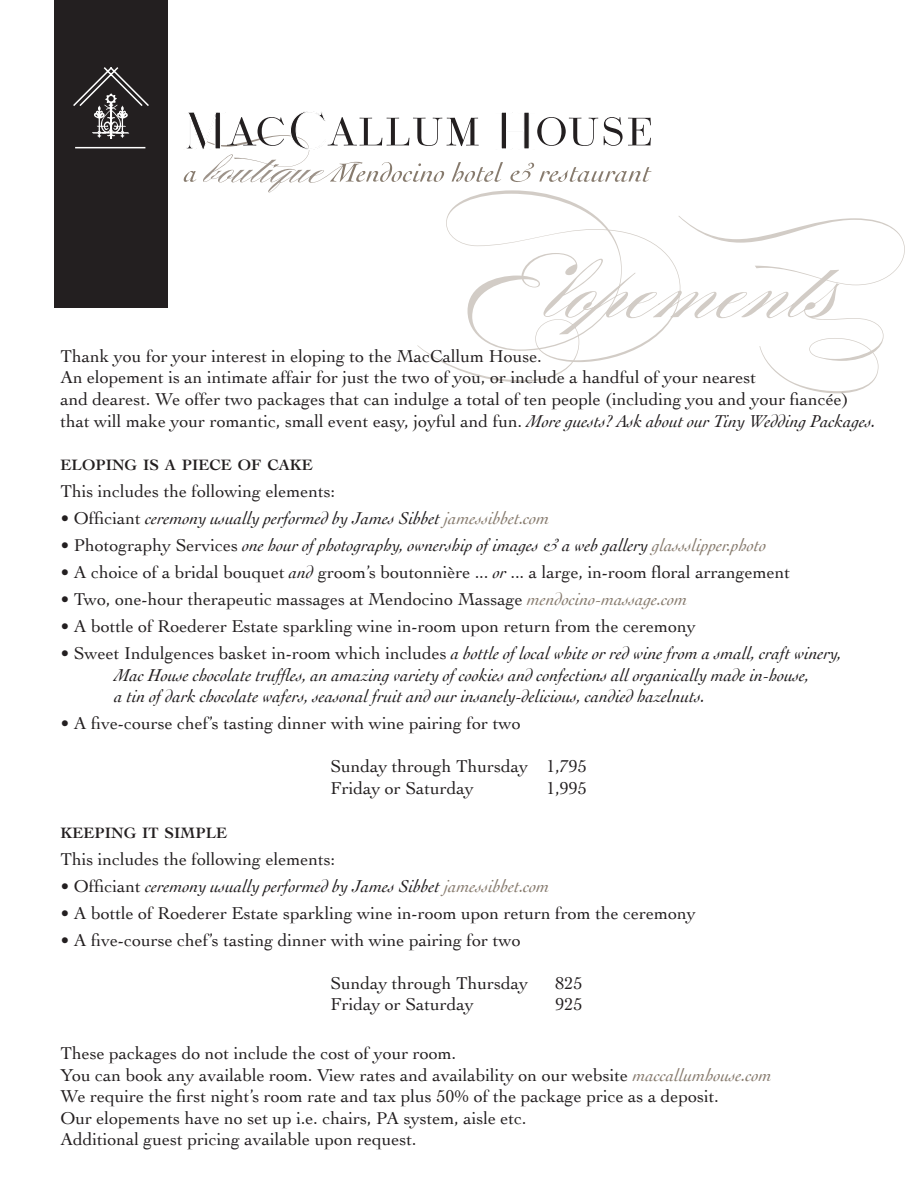
<style>
.page{position:relative;width:918px;height:1188px;background:#fff}
.page>*{position:absolute;margin:0;border:0;box-sizing:border-box;transform-origin:0 0}
.t1{font:18px "Cochin";color:#231f20}
.t2{font:italic 18px "Cochin";color:#231f20}
.t3{font:700 15.75px "Cochin";color:#231f20}
.s1{font-style:italic}
.s2{font-style:normal}
.s3{color:#877b6e}
.s4{font-style:italic;color:#877b6e}
</style>
<div class="page">
<div style="left:54px;top:0;width:114px;height:308px;background:#231f20"></div>
<svg style="left:73px;top:67px;width:76px;height:82px"></svg>
<svg style="left:183px;top:111px;width:468px;height:81px"></svg>
<svg style="left:417px;top:190px;width:488px;height:203px"></svg>
<p class="t1" style="left:60px;top:344px;width:483px">Thank you for your interest in eloping to the MacCallum House.</p>
<p class="t1" style="left:60px;top:365px;width:697px">An elopement is an intimate affair for just the two of you, or include a handful of your nearest</p>
<p class="t1" style="left:60px;top:387px;width:790px">and dearest. We offer two packages that can indulge a total of ten people (including you and your fiancée)</p>
<p class="t1" style="left:60px;top:409px;width:817px">that will make your romantic, small event easy, joyful and fun. <span class="s1">More guests? Ask about our Tiny Wedding Packages.</span></p>
<p class="t3" style="left:60px;top:454px;width:254px">ELOPING IS A PIECE OF CAKE</p>
<p class="t1" style="left:60px;top:479px;width:276px">This includes the following elements:</p>
<p class="t2" style="left:60px;top:506px;width:491px"><span class="s2">• Officiant</span> ceremony usually performed by James Sibbet <span class="s3">jamessibbet.com</span></p>
<p class="t2" style="left:60px;top:533px;width:708px"><span class="s2">• Photography Services</span> one hour of photography, ownership of images &amp; a web gallery <span class="s3">glassslipper.photo</span></p>
<p class="t1" style="left:60px;top:560px;width:731px">• A choice of a bridal bouquet <span class="s1">and</span> groom’s boutonnière ... <span class="s1">or</span> ... a large, in-room floral arrangement</p>
<p class="t1" style="left:60px;top:587px;width:629px">• Two, one-hour therapeutic massages at Mendocino Massage <span class="s4">mendocino-massage.com</span></p>
<p class="t1" style="left:60px;top:614px;width:637px">• A bottle of Roederer Estate sparkling wine in-room upon return from the ceremony</p>
<p class="t2" style="left:60px;top:641px;width:783px"><span class="s2">• Sweet Indulgences basket in-room which includes</span> a bottle of local white or red wine from a small, craft winery,</p>
<p class="t2" style="left:114px;top:663px;width:697px">Mac House chocolate truffles, an amazing variety of cookies and confections all organically made in-house,</p>
<p class="t2" style="left:114px;top:684px;width:592px">a tin of dark chocolate wafers, seasonal fruit and our insanely-delicious, candied hazelnuts.</p>
<p class="t1" style="left:60px;top:711px;width:462px">• A five-course chef’s tasting dinner with wine pairing for two</p>
<p class="t1" style="left:330px;top:754px;width:258px">Sunday through Thursday 1,795</p>
<p class="t1" style="left:330px;top:776px;width:145px">Friday or Saturday</p>
<p class="t1" style="left:546px;top:776px;width:42px">1,995</p>
<p class="t3" style="left:60px;top:822px;width:168px">KEEPING IT SIMPLE</p>
<p class="t1" style="left:60px;top:847px;width:276px">This includes the following elements:</p>
<p class="t2" style="left:60px;top:874px;width:491px"><span class="s2">• Officiant</span> ceremony usually performed by James Sibbet <span class="s3">jamessibbet.com</span></p>
<p class="t1" style="left:60px;top:901px;width:637px">• A bottle of Roederer Estate sparkling wine in-room upon return from the ceremony</p>
<p class="t1" style="left:60px;top:928px;width:462px">• A five-course chef’s tasting dinner with wine pairing for two</p>
<p class="t1" style="left:330px;top:971px;width:199px">Sunday through Thursday</p>
<p class="t1" style="left:555px;top:971px;width:28px">825</p>
<p class="t1" style="left:330px;top:992px;width:145px">Friday or Saturday</p>
<p class="t1" style="left:555px;top:992px;width:28px">925</p>
<p class="t1" style="left:60px;top:1041px;width:397px">These packages do not include the cost of your room.</p>
<p class="t1" style="left:60px;top:1063px;width:713px">You can book any available room. View rates and availability on our website <span class="s4">maccallumhouse.com</span></p>
<p class="t1" style="left:60px;top:1084px;width:660px">We require the first night’s room rate and tax plus 50% of the package price as a deposit.</p>
<p class="t1" style="left:60px;top:1106px;width:468px">Our elopements have no set up i.e. chairs, PA system, aisle etc.</p>
<p class="t1" style="left:60px;top:1127px;width:358px">Additional guest pricing available upon request.</p>
</div>
